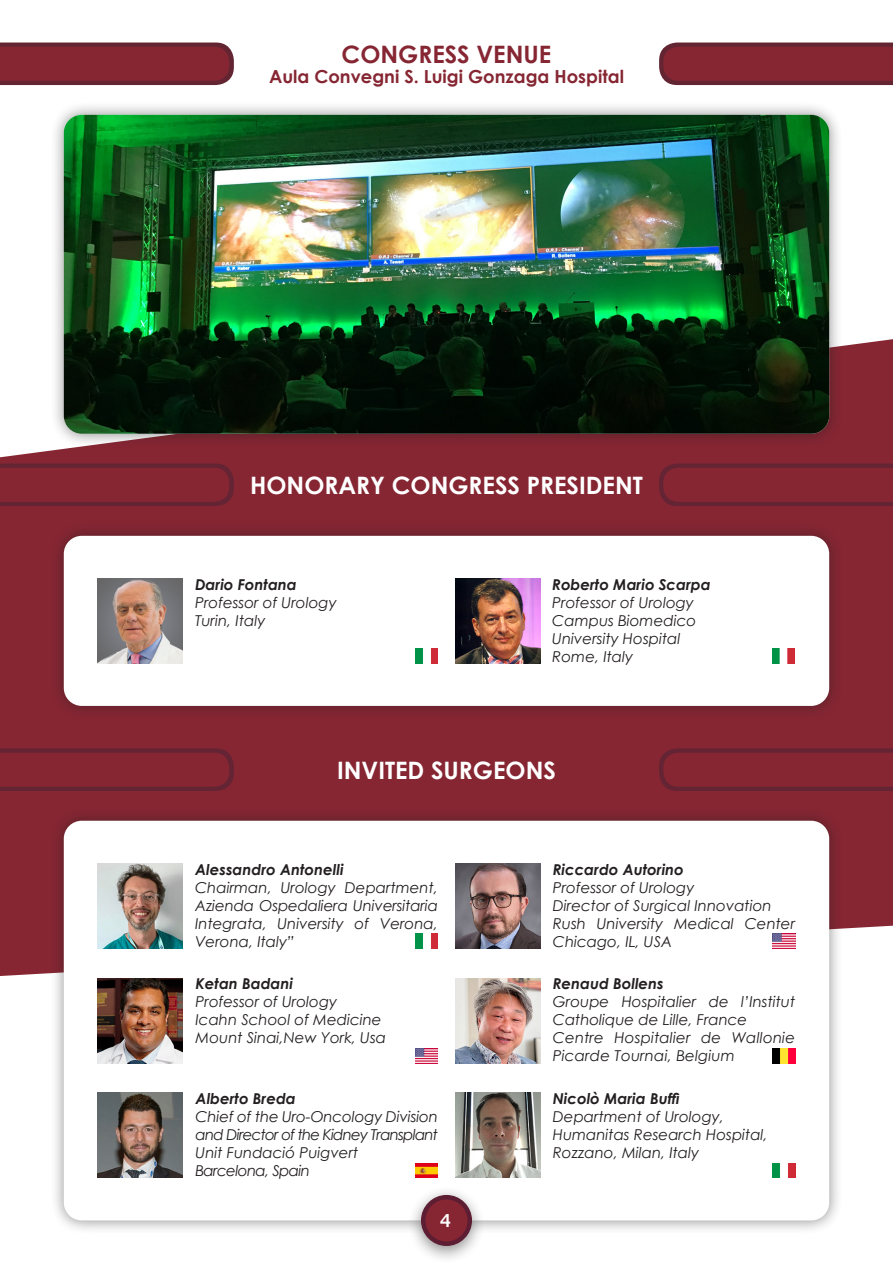
<style>
.page{position:relative;width:893px;height:1263px;background:#fff}
.page>*{position:absolute;margin:0;border:0;box-sizing:border-box;transform-origin:0 0}
.t1{font:700 24px "Century Gothic";color:#fff}
.t2{font:700 24px "Century Gothic";color:#862633}
.t3{font:700 18px "Century Gothic";color:#862633}
.t4{font:600 18px "Lucida Sans";color:#fff}
.t5{font:italic 15px/18px "Century Gothic";color:#231f20}
.t6{font:italic 700 15px "Century Gothic";color:#231f20}
.t7{font:italic 15px "Century Gothic";letter-spacing:-.04em;color:#231f20}
</style>
<div class="page">
<div style="left:0;top:339px;width:893px;height:637px;background:#862633"></div>
<svg style="left:0;top:43px;width:234px;height:42px;background:#802835"></svg>
<svg style="left:659px;top:43px;width:234px;height:42px;background:#802836"></svg>
<div style="left:49px;top:100px;width:794px;height:348px;background:#231f20;opacity:.5"></div>
<img style="left:64px;top:115px;width:765px;height:319px">
<div style="left:49px;top:806px;width:794px;height:429px;background:#231f20;opacity:.5"></div>
<div style="left:64px;top:821px;width:765px;height:399px;background:#fff;border-radius:18px"></div>
<div style="left:49px;top:522px;width:794px;height:198px;background:#231f20;opacity:.5"></div>
<div style="left:64px;top:536px;width:765px;height:170px;background:#fff;border-radius:18px"></div>
<svg style="left:0;top:748px;width:234px;height:43px;background:#7e2533"></svg>
<svg style="left:659px;top:748px;width:234px;height:43px;background:#7e2533"></svg>
<svg style="left:0;top:463px;width:234px;height:43px;background:#7e2533"></svg>
<svg style="left:659px;top:463px;width:234px;height:43px;background:#7e2533"></svg>
<div style="left:407px;top:1185px;width:78px;height:78px;background:#231f20;opacity:.5"></div>
<div style="left:423px;top:1197px;width:47px;height:47px;background:#862633;border-radius:50%"></div>
<div style="left:421px;top:1195px;width:51px;height:51px;border:4px solid #5d1d32;border-radius:50%"></div>
<img style="left:416px;top:648px;width:22px;height:15px">
<img style="left:98px;top:578px;width:85px;height:85px">
<img style="left:773px;top:648px;width:22px;height:15px">
<img style="left:455px;top:578px;width:85px;height:85px">
<img style="left:416px;top:933px;width:22px;height:15px">
<img style="left:98px;top:863px;width:85px;height:85px">
<img style="left:455px;top:863px;width:85px;height:85px">
<img style="left:773px;top:933px;width:22px;height:15px">
<img style="left:98px;top:978px;width:85px;height:85px">
<img style="left:416px;top:1048px;width:22px;height:15px">
<img style="left:455px;top:978px;width:85px;height:85px">
<img style="left:773px;top:1048px;width:22px;height:15px">
<img style="left:98px;top:1093px;width:85px;height:85px">
<img style="left:416px;top:1163px;width:22px;height:15px">
<img style="left:455px;top:1093px;width:85px;height:85px">
<img style="left:773px;top:1163px;width:22px;height:15px">
<p class="t2" style="left:342px;top:39px;width:211px">CONGRESS VENUE</p>
<p class="t3" style="left:269px;top:65px;width:356px">Aula Convegni S. Luigi Gonzaga Hospital</p>
<p class="t1" style="left:250px;top:470px;width:394px">HONORARY CONGRESS PRESIDENT</p>
<p class="t6" style="left:195px;top:573px;width:103px">Dario Fontana</p>
<p class="t5" style="left:195px;top:593px;width:143px">Professor of Urology</p>
<p class="t5" style="left:195px;top:611px;width:72px">Turin, Italy</p>
<p class="t6" style="left:552px;top:573px;width:160px">Roberto Mario Scarpa</p>
<p class="t5" style="left:552px;top:593px;width:143px">Professor of Urology</p>
<p class="t5" style="left:552px;top:611px;width:145px">Campus Biomedico</p>
<p class="t5" style="left:552px;top:629px;width:130px">University Hospital</p>
<p class="t5" style="left:552px;top:647px;width:82px">Rome, Italy</p>
<p class="t1" style="left:337px;top:755px;width:220px">INVITED SURGEONS</p>
<p class="t6" style="left:195px;top:858px;width:150px">Alessandro Antonelli</p>
<p class="t5" style="left:195px;top:878px;width:244px;text-align:justify">Chairman, Urology Department, Azienda Ospedaliera Universitaria Integrata, University of Verona, Verona, Italy”</p>
<p class="t6" style="left:196px;top:972px;width:99px">Ketan Badani</p>
<p class="t5" style="left:196px;top:993px;width:143px">Professor of Urology</p>
<p class="t5" style="left:196px;top:1011px;width:188px">Icahn School of Medicine</p>
<p class="t5" style="left:196px;top:1029px;width:192px">Mount Sinai,New York, Usa</p>
<p class="t6" style="left:196px;top:1087px;width:102px">Alberto Breda</p>
<p class="t5" style="left:196px;top:1107px;width:244px;text-align:justify">Chief of the Uro-Oncology Division and Director of the Kidney Transplant Unit Fundació Puigvert</p>
<p class="t7" style="left:196px;top:1161px;width:116px">Barcelona, Spain</p>
<p class="t4" style="left:440px;top:1211px;width:13px">4</p>
<p class="t6" style="left:553px;top:858px;width:133px">Riccardo Autorino</p>
<p class="t5" style="left:553px;top:878px;width:143px">Professor of Urology</p>
<p class="t5" style="left:553px;top:896px;width:220px">Director of Surgical Innovation</p>
<p class="t5" style="left:553px;top:914px;width:244px">Rush University Medical Center<br>Chicago, IL, USA</p>
<p class="t6" style="left:553px;top:972px;width:112px">Renaud Bollens</p>
<p class="t5" style="left:553px;top:993px;width:244px">Groupe Hospitalier de l’Institut<br>Catholique de Lille, France</p>
<p class="t5" style="left:553px;top:1029px;width:244px">Centre Hospitalier de Wallonie<br>Picarde Tournai, Belgium</p>
<p class="t6" style="left:553px;top:1087px;width:128px">Nicolò Maria Buffi</p>
<p class="t5" style="left:553px;top:1107px;width:173px">Department of Urology,</p>
<p class="t5" style="left:553px;top:1125px;width:216px">Humanitas Research Hospital,</p>
<p class="t5" style="left:553px;top:1143px;width:148px">Rozzano, Milan, Italy</p>
</div>
